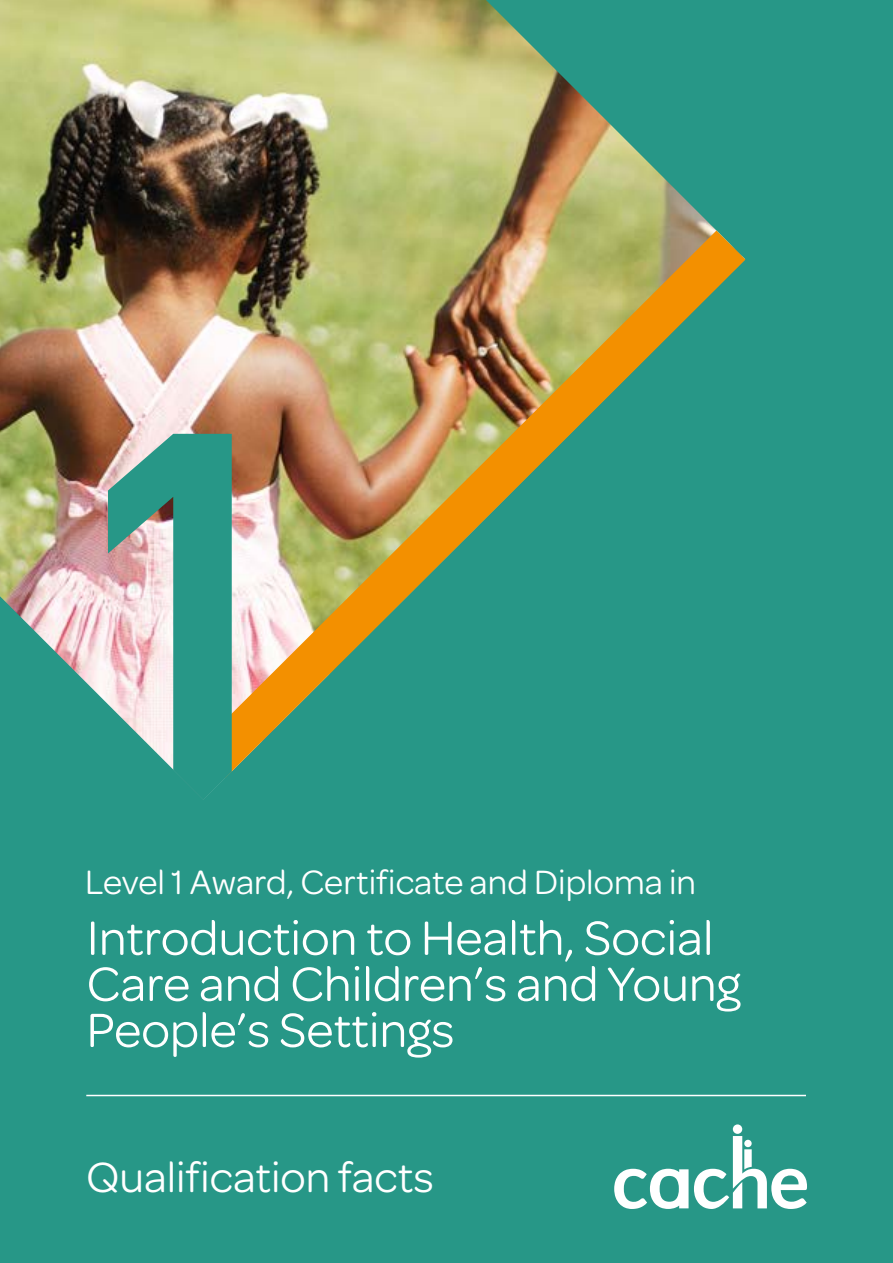
<style>
.page{position:relative;width:893px;height:1263px;background:#279787}
.page>*{position:absolute;margin:0;border:0;box-sizing:border-box;transform-origin:0 0}
.t1{font:51px/46px "Omnes Pro";color:#fff}
.t2{font:45px "Omnes Pro";color:#fff}
.t3{font:36px "Omnes Pro";color:#fff}
</style>
<div class="page">
<hr style="left:86px;top:1095px;width:720px;height:1px;background:#fff">
<img style="left:0;top:0;width:716px;height:704px">
<svg style="left:614px;top:1136px;width:193px;height:73px"></svg>
<div style="left:744px;top:1140px;width:8px;height:7px;background:#fff;border-radius:50%"></div>
<div style="left:733px;top:1124px;width:9px;height:10px;background:#fff;border-radius:50%"></div>
<img style="left:196px;top:230px;width:549px;height:541px">
<svg style="left:108px;top:434px;width:124px;height:366px"></svg>
<p class="t3" style="left:85px;top:858px;width:613px">Level 1 Award, Certificate and Diploma in</p>
<p class="t1" style="left:87px;top:912px;width:656px">Introduction to Health, Social<br>Care and Children’s and Young<br>People’s Settings</p>
<p class="t2" style="left:86px;top:1147px;width:349px">Qualification facts</p>
</div>
